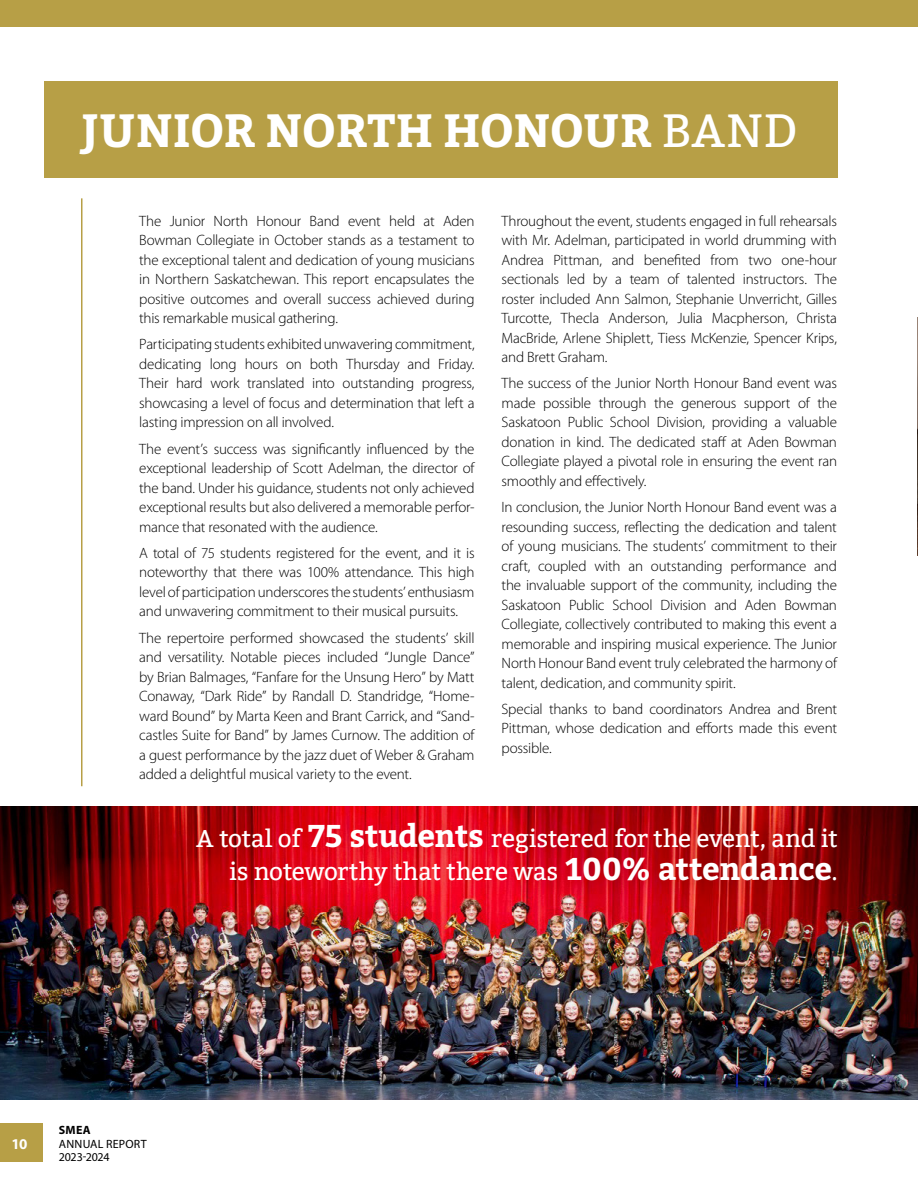
<style>
.page{position:relative;width:918px;height:1188px;background:#fff}
.page>*{position:absolute;margin:0;border:0;box-sizing:border-box;transform-origin:0 0}
.t1{font:700 46.5px "Bitter";letter-spacing:-.015em;color:#fff}
.t2{font:24.3px/32.2px "Bitter";letter-spacing:-.01em;color:#fff;text-align:right}
.t3{font:300 15px/19.5px "Myriad Pro";letter-spacing:-.015em;color:#000;text-align:justify}
.t4{font:700 15px "Myriad Pro";color:#fff}
.t5{font:12px/13.5px "Myriad Pro";letter-spacing:.015em;color:#000}
.t6{font:700 12px "Myriad Pro";color:#000}
.s1{font-weight:400}
.s2{font-weight:700;font-size:31.35px}
</style>
<div class="page">
<div style="left:0;top:1124px;width:43px;height:38px;background:#b79f46"></div>
<div style="left:44px;top:81px;width:794px;height:97px;background:#b79f46"></div>
<img style="left:0;top:806px;width:918px;height:293px">
<div style="left:0;top:0;width:918px;height:26px;background:#b79f46"></div>
<div style="left:175px;top:801px;width:684px;height:106px;background:#000;opacity:.2"></div>
<hr style="left:81px;top:198px;width:1px;height:588px;background:#b79f46">
<img style="left:917px;top:317px;width:1px;height:239px">
<h1 class="t1" style="left:81px;top:102px;width:718px">JUNIOR NORTH HONOUR <span class="s1">BAND</span></h1>
<p class="t3" style="left:139px;top:211px;width:337px">The Junior North Honour Band event held at Aden Bowman Collegiate in October stands as a testament to the exceptional talent and dedication of young musicians in Northern Saskatchewan. This report encapsulates the positive outcomes and overall success achieved during this remarkable musical gathering.</p>
<p class="t3" style="left:139px;top:334px;width:337px">Participating students exhibited unwavering commitment, dedicating long hours on both Thursday and Friday.<br>Their hard work translated into outstanding progress, showcasing a level of focus and determination that left a lasting impression on all involved.</p>
<p class="t3" style="left:139px;top:439px;width:337px">The event’s success was significantly influenced by the exceptional leadership of Scott Adelman, the director of the band. Under his guidance, students not only achieved exceptional results but also delivered a memorable perfor&shy;mance that resonated with the audience.</p>
<p class="t3" style="left:139px;top:543px;width:337px">A total of 75 students registered for the event, and it is noteworthy that there was 100% attendance. This high level of participation underscores the students’ enthusiasm and unwavering commitment to their musical pursuits.</p>
<p class="t3" style="left:139px;top:628px;width:337px">The repertoire performed showcased the students’ skill and versatility. Notable pieces included “Jungle Dance” by Brian Balmages, “Fanfare for the Unsung Hero” by Matt Conaway, “Dark Ride” by Randall D. Standridge, “Home&shy;ward Bound” by Marta Keen and Brant Carrick, and “Sand&shy;castles Suite for Band” by James Curnow. The addition of a guest performance by the jazz duet of Weber &amp; Graham added a delightful musical variety to the event.</p>
<p class="t3" style="left:502px;top:211px;width:337px">Throughout the event, students engaged in full rehearsals with Mr. Adelman, participated in world drumming with Andrea Pittman, and benefited from two one-hour sectionals led by a team of talented instructors. The roster included Ann Salmon, Stephanie Unverricht, Gilles Turcotte, Thecla Anderson, Julia Macpherson, Christa MacBride, Arlene Shiplett, Tiess McKenzie, Spencer Krips, and Brett Graham.</p>
<p class="t3" style="left:502px;top:373px;width:337px">The success of the Junior North Honour Band event was made possible through the generous support of the Saskatoon Public School Division, providing a valuable donation in kind. The dedicated staff at Aden Bowman Collegiate played a pivotal role in ensuring the event ran smoothly and effectively.</p>
<p class="t3" style="left:502px;top:497px;width:337px">In conclusion, the Junior North Honour Band event was a resounding success, reflecting the dedication and talent of young musicians. The students’ commitment to their craft, coupled with an outstanding performance and the invaluable support of the community, including the Saskatoon Public School Division and Aden Bowman Collegiate, collectively contributed to making this event a memorable and inspiring musical experience. The Junior North Honour Band event truly celebrated the harmony of talent, dedication, and community spirit.</p>
<p class="t3" style="left:502px;top:699px;width:337px">Special thanks to band coordinators Andrea and Brent Pittman, whose dedication and efforts made this event possible.</p>
<h2 class="t2" style="left:196px;top:823px;width:643px">A total of <span class="s2">75 students</span> registered for the event, and it is noteworthy that there was <span class="s2">100% attendance</span>.</h2>
<p class="t4" style="left:11px;top:1134px;width:17px">10</p>
<p class="t6" style="left:59px;top:1122px;width:33px">SMEA</p>
<p class="t5" style="left:59px;top:1137px;width:89px">ANNUAL REPORT<br>2023-2024</p>
</div>
